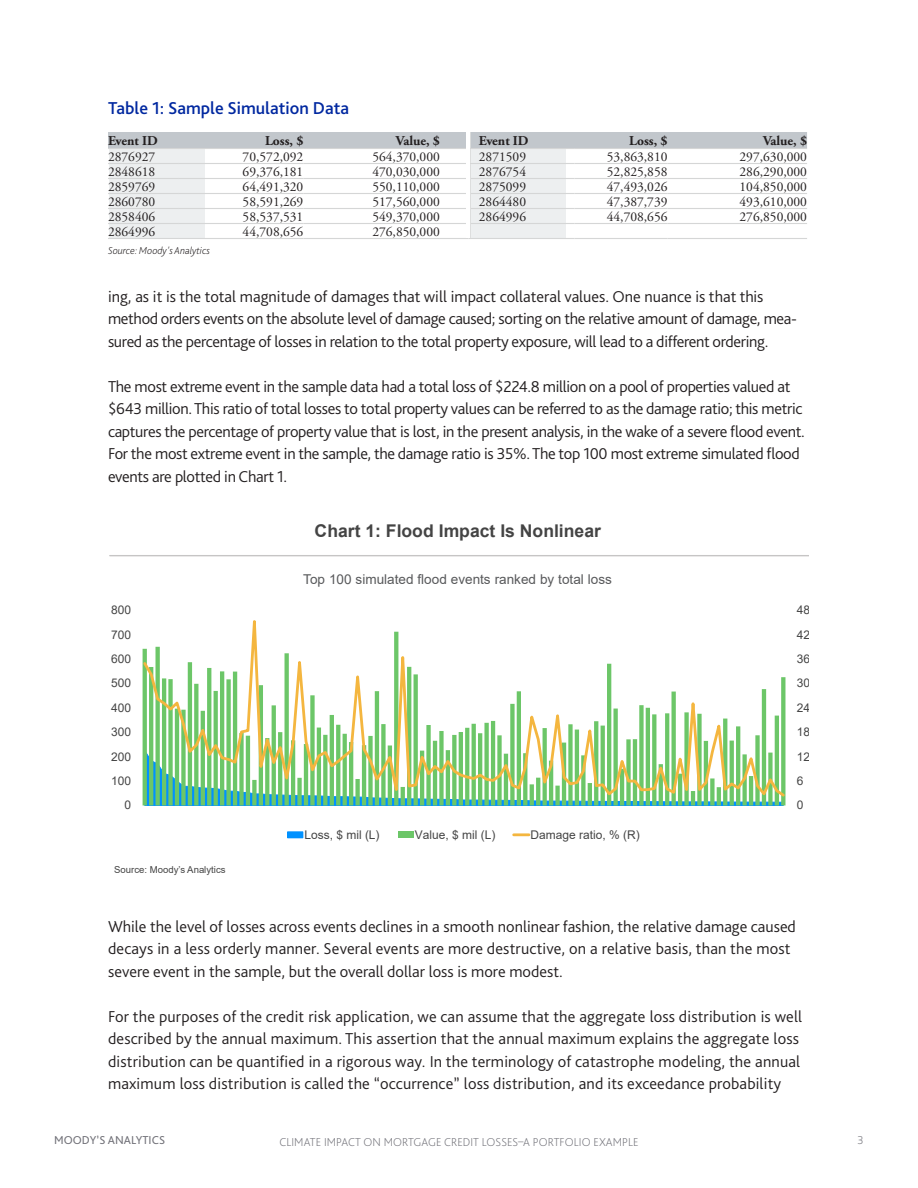
<style>
.page{position:relative;width:918px;height:1188px;background:#fff}
.page>*{position:absolute;margin:0;border:0;box-sizing:border-box;transform-origin:0 0}
.T-Table_Title{font:500 18px "Bliss Pro";color:#0028a0}
.t1{font:700 17.55px "Arial";color:#444}
.A-Body{font:300 16.5px/22.5px "Bliss Pro";letter-spacing:-.02em;color:#231f20}
.A-Body-2{font:300 16.5px/22.5px "Bliss Pro";color:#231f20}
.T-Table_Row{font:13.5px "Adobe Garamond Pro";color:#231f20}
.t2{font:13.5px "Arial";color:#58595b}
.T-Table_Row-2{font:700 13.5px "Adobe Garamond Pro";color:#231f20}
.t3{font:12px "Arial";color:#444}
.t4{font:200 12px "Bliss Pro";letter-spacing:.005em;color:#727279}
.t5{font:12px "Bliss Pro";letter-spacing:.005em;color:#727279}
.T-Table_Source{font:italic 200 10.5px "Bliss Pro";color:#231f20}
.t6{font:9.6px "Arial";color:#444}
</style>
<div class="page">
<svg style="left:142px;top:620px;width:644px;height:186px"></svg>
<div style="left:288px;top:832px;width:15px;height:6px;background:#0091ff"></div>
<div style="left:398px;top:832px;width:15px;height:6px;background:#6cc668"></div>
<hr style="left:514px;top:833px;width:15px;height:3px;background:#f4b63f">
<hr style="left:110px;top:555px;width:699px;height:1px;background:#c6c5c5">
<svg style="left:108px;top:132px;width:699px;height:107px"></svg>
<hr style="left:468px;top:163px;width:107px;height:1px;background:#d5d6d6">
<hr style="left:575px;top:163px;width:93px;height:1px;background:#d5d6d6">
<hr style="left:668px;top:163px;width:139px;height:1px;background:#d5d6d6">
<hr style="left:467px;top:131px;width:3px;height:107px;background:#fff">
<p class="T-Table_Title" style="left:108px;top:97px;width:243px">Table 1: Sample Simulation Data</p>
<p class="T-Table_Row-2" style="left:108px;top:133px;width:51px">Event ID</p>
<p class="T-Table_Row-2" style="left:265px;top:133px;width:40px">Loss, $</p>
<p class="T-Table_Row-2" style="left:396px;top:133px;width:45px">Value, $</p>
<p class="T-Table_Row-2" style="left:479px;top:133px;width:51px">Event ID</p>
<p class="T-Table_Row-2" style="left:629px;top:133px;width:40px">Loss, $</p>
<p class="T-Table_Row-2" style="left:763px;top:133px;width:45px">Value, $</p>
<p class="T-Table_Row" style="left:108px;top:149px;width:49px">2876927</p>
<p class="T-Table_Row" style="left:243px;top:149px;width:62px">70,572,092</p>
<p class="T-Table_Row" style="left:372px;top:149px;width:69px">564,370,000</p>
<p class="T-Table_Row" style="left:479px;top:149px;width:49px">2871509</p>
<p class="T-Table_Row" style="left:607px;top:149px;width:62px">53,863,810</p>
<p class="T-Table_Row" style="left:740px;top:149px;width:69px">297,630,000</p>
<p class="T-Table_Row" style="left:108px;top:164px;width:49px">2848618</p>
<p class="T-Table_Row" style="left:243px;top:164px;width:62px">69,376,181</p>
<p class="T-Table_Row" style="left:372px;top:164px;width:69px">470,030,000</p>
<p class="T-Table_Row" style="left:479px;top:164px;width:49px">2876754</p>
<p class="T-Table_Row" style="left:607px;top:164px;width:62px">52,825,858</p>
<p class="T-Table_Row" style="left:740px;top:164px;width:69px">286,290,000</p>
<p class="T-Table_Row" style="left:108px;top:179px;width:49px">2859769</p>
<p class="T-Table_Row" style="left:243px;top:179px;width:62px">64,491,320</p>
<p class="T-Table_Row" style="left:372px;top:179px;width:69px">550,110,000</p>
<p class="T-Table_Row" style="left:479px;top:179px;width:49px">2875099</p>
<p class="T-Table_Row" style="left:607px;top:179px;width:62px">47,493,026</p>
<p class="T-Table_Row" style="left:740px;top:179px;width:69px">104,850,000</p>
<p class="T-Table_Row" style="left:108px;top:194px;width:49px">2860780</p>
<p class="T-Table_Row" style="left:243px;top:194px;width:62px">58,591,269</p>
<p class="T-Table_Row" style="left:372px;top:194px;width:69px">517,560,000</p>
<p class="T-Table_Row" style="left:479px;top:194px;width:49px">2864480</p>
<p class="T-Table_Row" style="left:607px;top:194px;width:62px">47,387,739</p>
<p class="T-Table_Row" style="left:740px;top:194px;width:69px">493,610,000</p>
<p class="T-Table_Row" style="left:108px;top:209px;width:49px">2858406</p>
<p class="T-Table_Row" style="left:243px;top:209px;width:62px">58,537,531</p>
<p class="T-Table_Row" style="left:372px;top:209px;width:69px">549,370,000</p>
<p class="T-Table_Row" style="left:479px;top:209px;width:49px">2864996</p>
<p class="T-Table_Row" style="left:607px;top:209px;width:62px">44,708,656</p>
<p class="T-Table_Row" style="left:740px;top:209px;width:69px">276,850,000</p>
<p class="T-Table_Row" style="left:108px;top:224px;width:49px">2864996</p>
<p class="T-Table_Row" style="left:243px;top:224px;width:62px">44,708,656</p>
<p class="T-Table_Row" style="left:372px;top:224px;width:69px">276,850,000</p>
<p class="T-Table_Source" style="left:108px;top:244px;width:104px">Source: Moody's Analytics</p>
<p class="A-Body" style="left:108px;top:284px;width:691px">ing, as it is the total magnitude of damages that will impact collateral values. One nuance is that this method orders events on the absolute level of damage caused; sorting on the relative amount of damage, mea&shy;sured as the percentage of losses in relation to the total property exposure, will lead to a different ordering.</p>
<p class="A-Body" style="left:108px;top:374px;width:698px">The most extreme event in the sample data had a total loss of $224.8 million on a pool of properties valued at $643 million. This ratio of total losses to total property values can be referred to as the damage ratio; this metric captures the percentage of property value that is lost, in the present analysis, in the wake of a severe flood event.<br>For the most extreme event in the sample, the damage ratio is 35%. The top 100 most extreme simulated flood events are plotted in Chart 1.</p>
<p class="t1" style="left:315px;top:518px;width:288px">Chart 1: Flood Impact Is Nonlinear</p>
<p class="t2" style="left:303px;top:570px;width:310px">Top 100 simulated flood events ranked by total loss</p>
<p class="t3" style="left:111px;top:602px;width:21px">800</p>
<p class="t3" style="left:797px;top:602px;width:25px">48%</p>
<p class="t3" style="left:111px;top:626px;width:21px">700</p>
<p class="t3" style="left:797px;top:626px;width:25px">42%</p>
<p class="t3" style="left:111px;top:651px;width:21px">600</p>
<p class="t3" style="left:797px;top:651px;width:25px">36%</p>
<p class="t3" style="left:111px;top:675px;width:21px">500</p>
<p class="t3" style="left:797px;top:675px;width:25px">30%</p>
<p class="t3" style="left:111px;top:699px;width:21px">400</p>
<p class="t3" style="left:797px;top:699px;width:25px">24%</p>
<p class="t3" style="left:111px;top:724px;width:21px">300</p>
<p class="t3" style="left:797px;top:724px;width:25px">18%</p>
<p class="t3" style="left:111px;top:748px;width:21px">200</p>
<p class="t3" style="left:797px;top:748px;width:25px">12%</p>
<p class="t3" style="left:111px;top:772px;width:21px">100</p>
<p class="t3" style="left:797px;top:772px;width:19px">6%</p>
<p class="t3" style="left:125px;top:797px;width:8px">0</p>
<p class="t3" style="left:797px;top:797px;width:19px">0%</p>
<p class="t3" style="left:304px;top:826px;width:77px">Loss, $ mil (L)</p>
<p class="t3" style="left:415px;top:826px;width:82px">Value, $ mil (L)</p>
<p class="t3" style="left:531px;top:826px;width:111px">Damage ratio, % (R)</p>
<p class="t6" style="left:114px;top:863px;width:113px">Source: Moody’s Analytics</p>
<p class="A-Body-2" style="left:108px;top:914px;width:690px">While the level of losses across events declines in a smooth nonlinear fashion, the relative damage caused decays in a less orderly manner. Several events are more destructive, on a relative basis, than the most severe event in the sample, but the overall dollar loss is more modest.</p>
<p class="A-Body-2" style="left:108px;top:1004px;width:696px">For the purposes of the credit risk application, we can assume that the aggregate loss distribution is well described by the annual maximum. This assertion that the annual maximum explains the aggregate loss distribution can be quantified in a rigorous way. In the terminology of catastrophe modeling, the annual maximum loss distribution is called the “occurrence” loss distribution, and its exceedance probability</p>
<p class="t5" style="left:54px;top:1133px;width:113px">MOODY’S ANALYTICS</p>
<p class="t4" style="left:279px;top:1134px;width:361px">CLIMATE I MPACT ON M ORTGAGE CREDIT LOSSES–A PORTFOLIO EXAMPLE</p>
<p class="t4" style="left:858px;top:1133px;width:8px">3</p>
</div>
